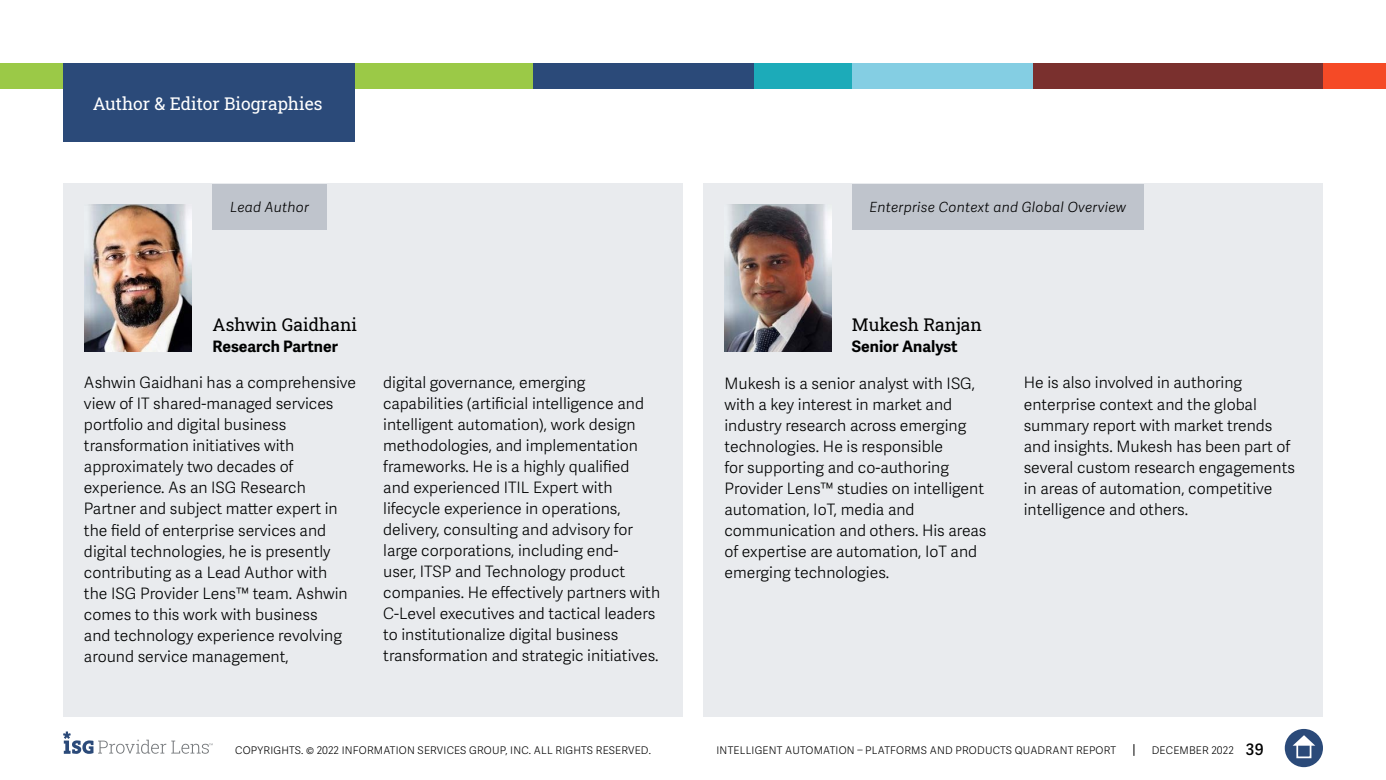
<style>
.page{position:relative;width:1386px;height:780px;background:#fff}
.page>*{position:absolute;margin:0;border:0;box-sizing:border-box;transform-origin:0 0}
.t1{font:17.5px "Roboto Slab ISG P Regular";color:#000}
.t2{font:17.5px "Roboto Slab ISG P Regular";color:#fff}
.t3{font:300 15.75px/21px "Adelle Sans";color:#000101}
.t4{font:700 15.75px "Adelle Sans";color:#000101}
.t5{font:italic 300 14px "Adelle Sans";letter-spacing:.02em;color:#000}
.t6{font:300 10.5px "Adelle Sans";letter-spacing:.02em;color:#000}
.s1{font-weight:600;font-size:15.75px}
</style>
<div class="page">
<svg style="left:1133px;top:744px;width:1px;height:12px"></svg>
<div style="left:1285px;top:729px;width:38px;height:38px;background:#2b4a79;border-radius:50%"></div>
<svg style="left:1293px;top:735px;width:22px;height:10px"></svg>
<div style="left:1296px;top:743px;width:15px;height:15px;border:2px solid #fff"></div>
<svg style="left:63px;top:731px;width:150px;height:23px"></svg>
<div style="left:0;top:63px;width:533px;height:25px;background:#9bc947"></div>
<div style="left:533px;top:63px;width:223px;height:25px;background:#2b4a79"></div>
<div style="left:850px;top:63px;width:184px;height:25px;background:#84cee3"></div>
<div style="left:1323px;top:63px;width:63px;height:25px;background:#f54a26"></div>
<div style="left:1033px;top:63px;width:290px;height:25px;background:#7a302e"></div>
<div style="left:754px;top:63px;width:98px;height:25px;background:#1cabb9"></div>
<div style="left:63px;top:184px;width:619px;height:533px;background:#e9ebee"></div>
<div style="left:63px;top:63px;width:292px;height:79px;background:#2b4a79"></div>
<div style="left:704px;top:184px;width:619px;height:533px;background:#e9ebee"></div>
<div style="left:213px;top:184px;width:114px;height:45px;background:#bfc4cc"></div>
<img style="left:85px;top:205px;width:107px;height:147px">
<div style="left:852px;top:184px;width:291px;height:45px;background:#bfc4cc"></div>
<img style="left:724px;top:205px;width:107px;height:147px">
<p class="t2" style="left:93px;top:91px;width:231px">Author &amp; Editor Biographies</p>
<p class="t5" style="left:230px;top:199px;width:81px">Lead Author</p>
<p class="t5" style="left:869px;top:199px;width:258px">Enterprise Context and Global Overview</p>
<p class="t1" style="left:213px;top:313px;width:146px">Ashwin Gaidhani</p>
<p class="t4" style="left:213px;top:337px;width:127px">Research Partner</p>
<p class="t1" style="left:852px;top:313px;width:132px">Mukesh Ranjan</p>
<p class="t4" style="left:852px;top:337px;width:107px">Senior Analyst</p>
<p class="t3" style="left:84px;top:373px;width:274px">Ashwin Gaidhani has a comprehensive view of IT shared-managed services portfolio and digital business transformation initiatives with approximately two decades of experience. As an ISG Research Partner and subject matter expert in the field of enterprise services and digital technologies, he is presently contributing as a Lead Author with<br>the ISG Provider Lens™ team. Ashwin comes to this work with business<br>and technology experience revolving around service management,</p>
<p class="t3" style="left:383px;top:373px;width:279px">digital governance, emerging capabilities (artificial intelligence and intelligent automation), work design methodologies, and implementation frameworks. He is a highly qualified<br>and experienced ITIL Expert with lifecycle experience in operations, delivery, consulting and advisory for large corporations, including end-<br>user, ITSP and Technology product companies. He effectively partners with C-Level executives and tactical leaders to institutionalize digital business transformation and strategic initiatives.</p>
<p class="t3" style="left:724px;top:373px;width:264px">Mukesh is a senior analyst with ISG, with a key interest in market and industry research across emerging technologies. He is responsible<br>for supporting and co-authoring Provider Lens™ studies on intelligent automation, IoT, media and communication and others. His areas of expertise are automation, IoT and emerging technologies.</p>
<p class="t3" style="left:1024px;top:373px;width:273px">He is also involved in authoring enterprise context and the global summary report with market trends and insights. Mukesh has been part of several custom research engagements in areas of automation, competitive intelligence and others.</p>
<p class="t6" style="left:235px;top:744px;width:417px">COPYRIGHTS. © 2022 INFORMATION SERVICES GROUP, INC. ALL RIGHTS RESERVED.</p>
<p class="t6" style="left:717px;top:744px;width:401px">INTELLIGENT AUTOMATION – PLATFORMS AND PRODUCTS QUADRANT REPORT</p>
<p class="t6" style="left:1152px;top:744px;width:113px">DECEMBER 2022 <span class="s1">39</span></p>
</div>
